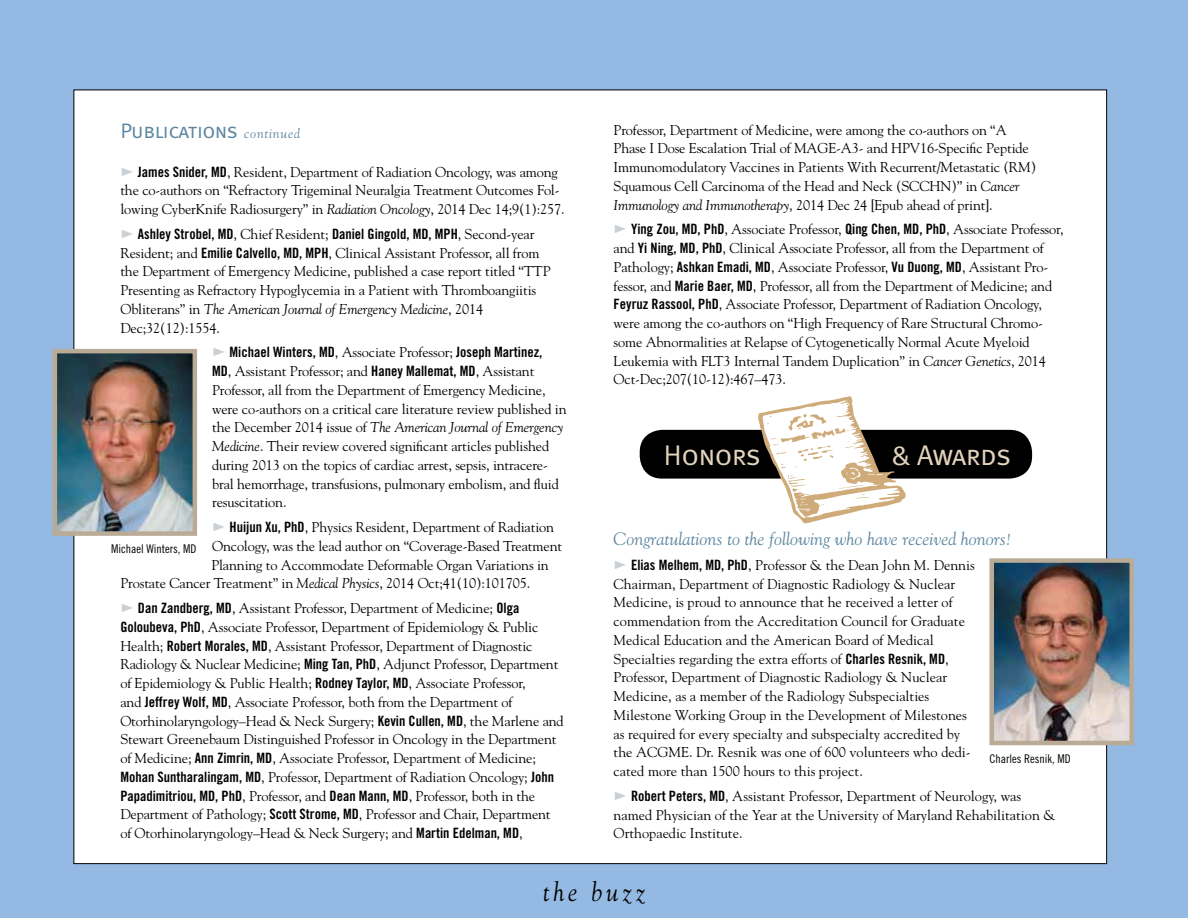
<style>
.page{position:relative;width:1188px;height:918px;background:#94bae3}
.page>*{position:absolute;margin:0;border:0;box-sizing:border-box;transform-origin:0 0}
.t1{font:28.5px "Meta Normal Caps";letter-spacing:-.025em;color:#e2d3bd}
.t2{font:italic 27px "Goudy";letter-spacing:.16em;color:#000;scale:.9 1}
.t3{font:21px "Meta Normal Caps";letter-spacing:-.025em;color:#5d87a1}
.t4{font:italic 18px "Goudy";color:#5d87a1}
.t5{font:14.25px/18.8px "Goudy";letter-spacing:-.01em;color:#000}
.t6{font:14.25px "Trade Gothic Bold Cond Twenty";color:#000}
.t7{font:12px "Trade Gothic Cond Eighteen";color:#000}
.s1{font-family:"Goudy";font-style:italic;font-size:13.5px}
.s2{font-family:"Trade Gothic Bold Cond Twenty"}
.s3{font-style:italic}
.s4{font-family:"Goudy"}
</style>
<div class="page">
<div style="left:74px;top:90px;width:1033px;height:774px;background:#fff"></div>
<img style="left:58px;top:354px;width:134px;height:177px">
<div style="left:53px;top:349px;width:144px;height:187px;border:4px solid #b9ab96"></div>
<div style="left:640px;top:430px;width:392px;height:49px;background:#000;border-radius:22px"></div>
<svg style="left:758px;top:396px;width:148px;height:127px"></svg>
<img style="left:994px;top:563px;width:135px;height:177px">
<div style="left:989px;top:558px;width:145px;height:187px;border:4px solid #b9ab96"></div>
<h3 class="t3" style="left:120px;top:119px;width:181px">Publications <span class="s1">continued</span></h3>
<p class="t5" style="left:120px;top:162px;width:446px;text-indent:18px"><span class="s2">James Snider, MD</span>, Resident, Department of Radiation Oncology, was among the co-authors on “Refractory Trigeminal Neuralgia Treatment Outcomes Fol&shy;lowing CyberKnife Radiosurgery” in <span class="s3">Radiation Oncology</span>, 2014 Dec 14;9(1):257.</p>
<p class="t6" style="left:138px;top:225px;width:398px">Ashley Strobel, MD<span class="s4">, Chief Resident;</span> Daniel Gingold, MD, MPH<span class="s4">, Second-year</span></p>
<p class="t5" style="left:120px;top:243px;width:432px">Resident; and <span class="s2">Emilie Calvello, MD, MPH</span>, Clinical Assistant Professor, all from the Department of Emergency Medicine, published a case report titled “TTP Presenting as Refractory Hypoglycemia in a Patient with Thromboangiitis Obliterans” in <span class="s3">The American Journal of Emergency Medicine</span>, 2014<br>Dec;32(12):1554.</p>
<p class="t6" style="left:230px;top:344px;width:314px">Michael Winters, MD<span class="s4">, Associate Professor;</span> Joseph Martinez,</p>
<p class="t5" style="left:212px;top:361px;width:356px"><span class="s2">MD</span>, Assistant Professor; and <span class="s2">Haney Mallemat, MD</span>, Assistant Professor, all from the Department of Emergency Medicine, were co-authors on a critical care literature review published in the December 2014 issue of <span class="s3">The American Journal of Emergency Medicine</span>. Their review covered significant articles published during 2013 on the topics of cardiac arrest, sepsis, intracere&shy;bral hemorrhage, transfusions, pulmonary embolism, and fluid resuscitation.</p>
<p class="t5" style="left:230px;top:517px;width:326px"><span class="s2">Huijun Xu, PhD</span>, Physics Resident, Department of Radiation</p>
<p class="t5" style="left:212px;top:536px;width:352px">Oncology, was the lead author on “Coverage-Based Treatment</p>
<p class="t5" style="left:211px;top:555px;width:339px">Planning to Accommodate Deformable Organ Variations in</p>
<p class="t5" style="left:120px;top:574px;width:412px">Prostate Cancer Treatment” in <span class="s3">Medical Physics</span>, 2014 Oct;41(10):101705.</p>
<p class="t5" style="left:120px;top:598px;width:445px;text-indent:18px"><span class="s2">Dan Zandberg, MD</span>, Assistant Professor, Department of Medicine; <span class="s2">Olga Goloubeva, PhD</span>, Associate Professor, Department of Epidemiology &amp; Public Health; <span class="s2">Robert Morales, MD</span>, Assistant Professor, Department of Diagnostic Radiology &amp; Nuclear Medicine; <span class="s2">Ming Tan, PhD</span>, Adjunct Professor, Department of Epidemiology &amp; Public Health; <span class="s2">Rodney Taylor, MD</span>, Associate Professor,<br>and <span class="s2">Jeffrey Wolf, MD</span>, Associate Professor, both from the Department of Otorhinolaryngology–Head &amp; Neck Surgery; <span class="s2">Kevin Cullen, MD</span>, the Marlene and Stewart Greenebaum Distinguished Professor in Oncology in the Department of Medicine; <span class="s2">Ann Zimrin, MD</span>, Associate Professor, Department of Medicine; <span class="s2">Mohan Suntharalingam, MD</span>, Professor, Department of Radiation Oncology; <span class="s2">John Papadimitriou, MD, PhD</span>, Professor, and <span class="s2">Dean Mann, MD</span>, Professor, both in the Department of Pathology; <span class="s2">Scott Strome, MD</span>, Professor and Chair, Department of Otorhinolaryngology–Head &amp; Neck Surgery; and <span class="s2">Martin Edelman, MD</span>,</p>
<p class="t7" style="left:111px;top:542px;width:87px">Michael Winters, MD</p>
<p class="t5" style="left:614px;top:120px;width:424px">Professor, Department of Medicine, were among the co-authors on “A Phase I Dose Escalation Trial of MAGE-A3- and HPV16-Specific Peptide Immunomodulatory Vaccines in Patients With Recurrent/Metastatic (RM)<br>Squamous Cell Carcinoma of the Head and Neck (SCCHN)” in <span class="s3">Cancer Immunology and Immunotherapy</span>, 2014 Dec 24 [Epub ahead of print].</p>
<p class="t5" style="left:614px;top:220px;width:452px;text-indent:18px"><span class="s2">Ying Zou, MD, PhD</span>, Associate Professor, <span class="s2">Qing Chen, MD, PhD</span>, Associate Professor, and <span class="s2">Yi Ning, MD, PhD</span>, Clinical Associate Professor, all from the Department of Pathology; <span class="s2">Ashkan Emadi, MD</span>, Associate Professor, <span class="s2">Vu Duong, MD</span>, Assistant Pro&shy;fessor, and <span class="s2">Marie Baer, MD</span>, Professor, all from the Department of Medicine; and <span class="s2">Feyruz Rassool, PhD</span>, Associate Professor, Department of Radiation Oncology, were among the co-authors on “High Frequency of Rare Structural Chromo&shy;some Abnormalities at Relapse of Cytogenetically Normal Acute Myeloid Leukemia with FLT3 Internal Tandem Duplication” in <span class="s3">Cancer Genetics</span>, 2014<br>Oct-Dec;207(10-12):467–473.</p>
<h1 class="t1" style="left:664px;top:439px;width:99px">Honors</h1>
<h1 class="t1" style="left:891px;top:439px;width:121px">&amp; Awards</h1>
<p class="t4" style="left:614px;top:528px;width:400px">Congratulations to the following who have received honors!</p>
<p class="t5" style="left:614px;top:555px;width:363px;text-indent:17px"><span class="s2">Elias Melhem, MD, PhD</span>, Professor &amp; the Dean John M. Dennis Chairman, Department of Diagnostic Radiology &amp; Nuclear Medicine, is proud to announce that he received a letter of commendation from the Accreditation Council for Graduate Medical Education and the American Board of Medical Specialties regarding the extra efforts of <span class="s2">Charles Resnik, MD</span>, Professor, Department of Diagnostic Radiology &amp; Nuclear Medicine, as a member of the Radiology Subspecialties Milestone Working Group in the Development of Milestones as required for every specialty and subspecialty accredited by the ACGME. Dr. Resnik was one of 600 volunteers who dedi&shy;cated more than 1500 hours to this project.</p>
<p class="t5" style="left:614px;top:786px;width:443px;text-indent:17px"><span class="s2">Robert Peters, MD</span>, Assistant Professor, Department of Neurology, was named Physician of the Year at the University of Maryland Rehabilitation &amp;<br>Orthopaedic Institute.</p>
<p class="t7" style="left:989px;top:751px;width:83px">Charles Resnik, MD</p>
<h2 class="t2" style="left:543px;top:875px;width:115px">the buzz</h2>
</div>
